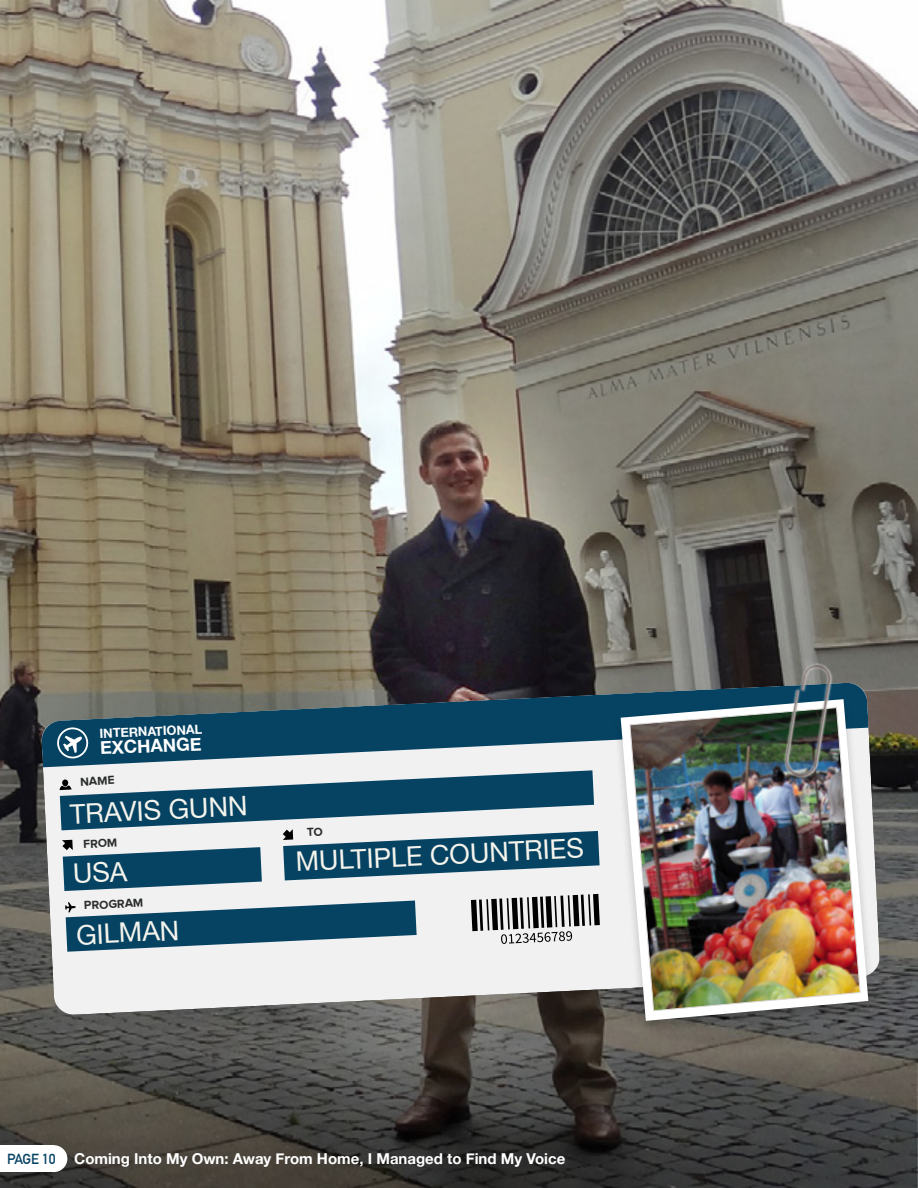
<style>
.page{position:relative;width:918px;height:1188px;background:#fff}
.page>*{position:absolute;margin:0;border:0;box-sizing:border-box;transform-origin:0 0}
.t1{font:27px "Helvetica Neue";color:#f5f4ec}
.t2{font:700 18px "Helvetica Neue";color:#fff}
.t3{font:700 15px "Helvetica Neue";color:#fff}
.t4{font:700 12.75px "Helvetica Neue";color:#fff}
.t5{font:700 12px "Proxima Nova";color:#2b2d2d}
.s1{font-family:"DIN Alternate";font-size:14.25px;color:#064363}
</style>
<div class="page">
<img style="left:0;top:0;width:918px;height:1188px">
<svg style="left:0;top:1050px;width:917px;height:138px;background:#43413d"></svg>
<svg style="left:41px;top:682px;width:839px;height:333px;fill:#f1f1f2"></svg>
<svg style="left:41px;top:682px;width:828px;height:85px;background:#496876"></svg>
<svg style="left:57px;top:727px;width:32px;height:32px"></svg>
<div style="left:612px;top:697px;width:264px;height:337px;background:#000;opacity:.2"></div>
<svg style="left:621px;top:699px;width:247px;height:322px"></svg>
<img style="left:630px;top:707px;width:230px;height:304px">
<img style="left:762px;top:651px;width:96px;height:139px">
<div style="left:40px;top:1145px;width:27px;height:27px;background:#fff;border-radius:50%"></div>
<div style="left:0;top:1145px;width:54px;height:27px;background:#fff"></div>
<svg style="left:60px;top:770px;width:540px;height:182px"></svg>
<p class="t4" style="left:99px;top:724px;width:104px;rotate:-3deg">INTERNATIONAL</p>
<p class="t2" style="left:100px;top:734px;width:103px;rotate:-2deg">EXCHANGE</p>
<p class="t5" style="left:80px;top:775px;width:36px;rotate:-3deg">NAME</p>
<h1 class="t1" style="left:69px;top:795px;width:179px;rotate:-3deg">TRAVIS GUNN</h1>
<p class="t5" style="left:83px;top:837px;width:36px;rotate:-3deg">FROM</p>
<h1 class="t1" style="left:295px;top:843px;width:290px;rotate:-3deg">MULTIPLE COUNTRIES</h1>
<p class="t5" style="left:84px;top:899px;width:61px;rotate:-3deg">PROGRAM</p>
<h1 class="t1" style="left:75px;top:916px;width:105px;rotate:-3deg">GILMAN</h1>
<p class="t3" style="left:7px;top:1147px;width:560px"><span class="s1">PAGE 10</span> Coming Into My Own: Away From Home, I Managed to Find My Voice</p>
</div>
